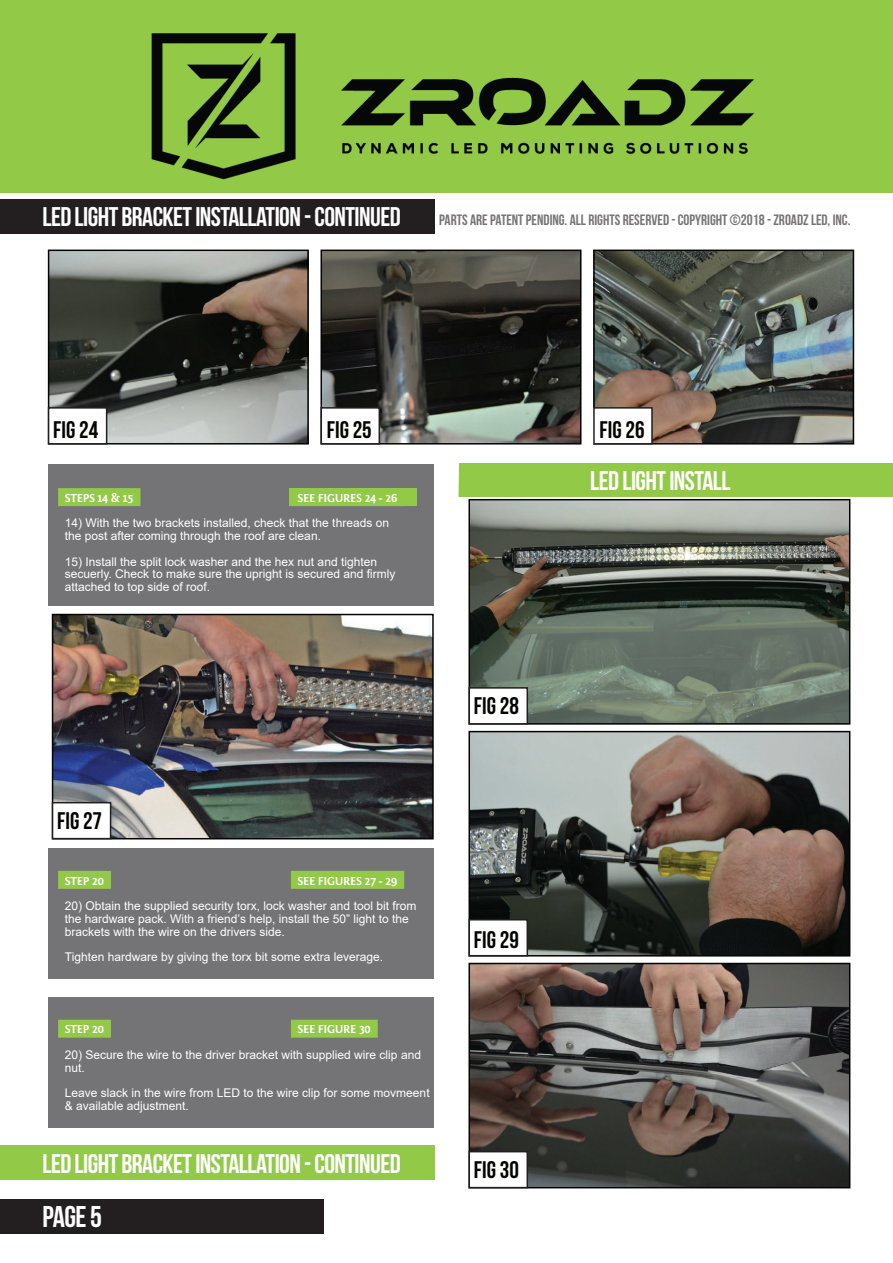
<style>
.page{position:relative;width:893px;height:1263px;background:#fff}
.page>*{position:absolute;margin:0;border:0;box-sizing:border-box;transform-origin:0 0}
.Tech_data_title{font:30px "Bebas Neue";color:#fff}
.Tech_data_title-2{font:27px "Bebas Neue";letter-spacing:-.02em;color:#fff}
.Normal_text{font:24px "Bebas Neue";color:#040503}
.Normal_text-2{font:15px "Bebas Neue";color:#767475}
.Normal_text-3{font:12px/12.8px "Arial";color:#fff}
.Subtitle_normal{font:700 12px "Fontin Sans";letter-spacing:-.02em;color:#fff}
</style>
<div class="page">
<div style="left:0;top:0;width:893px;height:193px;background:#92c947"></div>
<img style="left:152px;top:33px;width:602px;height:146px">
<div style="left:0;top:1199px;width:323px;height:34px;background:#231f20"></div>
<div style="left:0;top:199px;width:434px;height:34px;background:#231f20"></div>
<div style="left:458px;top:463px;width:435px;height:34px;background:#92c947"></div>
<div style="left:48px;top:464px;width:386px;height:142px;background:#747375"></div>
<div style="left:48px;top:848px;width:386px;height:131px;background:#747375"></div>
<div style="left:48px;top:997px;width:386px;height:131px;background:#747375"></div>
<div style="left:58px;top:488px;width:82px;height:18px;background:#92c947"></div>
<div style="left:58px;top:871px;width:53px;height:18px;background:#92c947"></div>
<div style="left:58px;top:1020px;width:53px;height:18px;background:#92c947"></div>
<img style="left:471px;top:502px;width:376px;height:220px">
<div style="left:468px;top:499px;width:382px;height:226px;border:2px solid #040503"></div>
<img style="left:471px;top:734px;width:376px;height:219px">
<div style="left:468px;top:731px;width:382px;height:225px;border:2px solid #040503"></div>
<img style="left:471px;top:966px;width:376px;height:219px">
<div style="left:468px;top:963px;width:382px;height:225px;border:2px solid #040503"></div>
<img style="left:55px;top:617px;width:376px;height:219px">
<div style="left:52px;top:614px;width:382px;height:225px;border:2px solid #040503"></div>
<div style="left:469px;top:688px;width:58px;height:36px;background:#fff"></div>
<div style="left:468px;top:687px;width:60px;height:37px;border:2px solid #231f20"></div>
<div style="left:469px;top:920px;width:58px;height:36px;background:#fff"></div>
<div style="left:468px;top:919px;width:60px;height:37px;border:2px solid #231f20"></div>
<div style="left:469px;top:1152px;width:58px;height:35px;background:#fff"></div>
<div style="left:468px;top:1151px;width:60px;height:37px;border:2px solid #231f20"></div>
<div style="left:53px;top:803px;width:58px;height:36px;background:#fff"></div>
<div style="left:52px;top:802px;width:59px;height:37px;border:2px solid #231f20"></div>
<div style="left:291px;top:871px;width:113px;height:18px;background:#92c947"></div>
<div style="left:291px;top:1020px;width:87px;height:18px;background:#92c947"></div>
<div style="left:289px;top:488px;width:127px;height:18px;background:#92c947"></div>
<div style="left:0;top:1146px;width:434px;height:34px;background:#92c947"></div>
<img style="left:51px;top:253px;width:255px;height:188px">
<div style="left:48px;top:250px;width:261px;height:194px;border:2px solid #040503"></div>
<img style="left:323px;top:253px;width:255px;height:188px">
<div style="left:320px;top:250px;width:261px;height:194px;border:2px solid #040503"></div>
<img style="left:596px;top:253px;width:255px;height:188px">
<div style="left:593px;top:250px;width:261px;height:194px;border:2px solid #040503"></div>
<div style="left:49px;top:408px;width:58px;height:36px;background:#fff"></div>
<div style="left:48px;top:407px;width:59px;height:37px;border:2px solid #231f20"></div>
<div style="left:321px;top:408px;width:58px;height:36px;background:#fff"></div>
<div style="left:320px;top:407px;width:60px;height:37px;border:2px solid #231f20"></div>
<div style="left:594px;top:408px;width:58px;height:36px;background:#fff"></div>
<div style="left:593px;top:407px;width:60px;height:37px;border:2px solid #231f20"></div>
<p class="Tech_data_title-2" style="left:43px;top:202px;width:360px">LED LIGHT BRACKET INSTALLATION - CONTINUED</p>
<p class="Normal_text-2" style="left:439px;top:212px;width:413px">PARTS ARE PATENT PENDING. ALL RIGHTS RESERVED - COPYRIGHT ©2018 - ZROADZ LED, INC.</p>
<p class="Normal_text" style="left:53px;top:416px;width:46px">FIG 24</p>
<p class="Normal_text" style="left:327px;top:416px;width:46px">FIG 25</p>
<p class="Normal_text" style="left:600px;top:416px;width:46px">FIG 26</p>
<p class="Subtitle_normal" style="left:65px;top:491px;width:70px">STEPS 14 &amp; 15</p>
<p class="Normal_text-3" style="left:65px;top:517px;width:326px">14) With the two brackets installed, check that the threads on the post after coming through the roof are clean.</p>
<p class="Normal_text-3" style="left:65px;top:555px;width:332px">15) Install the split lock washer and the hex nut and tighten secuerly. Check to make sure the upright is secured and firmly attached to top side of roof.</p>
<p class="Subtitle_normal" style="left:298px;top:491px;width:101px">SEE FIGURES 24 - 26</p>
<p class="Normal_text" style="left:57px;top:808px;width:46px">FIG 27</p>
<p class="Subtitle_normal" style="left:65px;top:874px;width:41px">STEP 20</p>
<p class="Normal_text-3" style="left:65px;top:899px;width:353px">20) Obtain the supplied security torx, lock washer and tool bit from the hardware pack. With a friend’s help, install the 50” light to the brackets with the wire on the drivers side.</p>
<p class="Normal_text-3" style="left:65px;top:950px;width:320px">Tighten hardware by giving the torx bit some extra leverage.</p>
<p class="Subtitle_normal" style="left:298px;top:874px;width:101px">SEE FIGURES 27 - 29</p>
<p class="Subtitle_normal" style="left:65px;top:1023px;width:41px">STEP 20</p>
<p class="Normal_text-3" style="left:65px;top:1048px;width:358px">20) Secure the wire to the driver bracket with supplied wire clip and nut.</p>
<p class="Normal_text-3" style="left:65px;top:1086px;width:366px">Leave slack in the wire from LED to the wire clip for some movmeent &amp; available adjustment.</p>
<p class="Subtitle_normal" style="left:298px;top:1023px;width:75px">SEE FIGURE 30</p>
<p class="Tech_data_title-2" style="left:43px;top:1149px;width:360px">LED LIGHT BRACKET INSTALLATION - CONTINUED</p>
<p class="Tech_data_title" style="left:43px;top:1200px;width:61px">PAGE 5</p>
<p class="Normal_text" style="left:474px;top:693px;width:46px">FIG 28</p>
<p class="Normal_text" style="left:474px;top:927px;width:46px">FIG 29</p>
<p class="Normal_text" style="left:474px;top:1156px;width:46px">FIG 30</p>
<p class="Tech_data_title-2" style="left:590px;top:466px;width:142px">LED LIGHT INSTALL</p>
</div>
